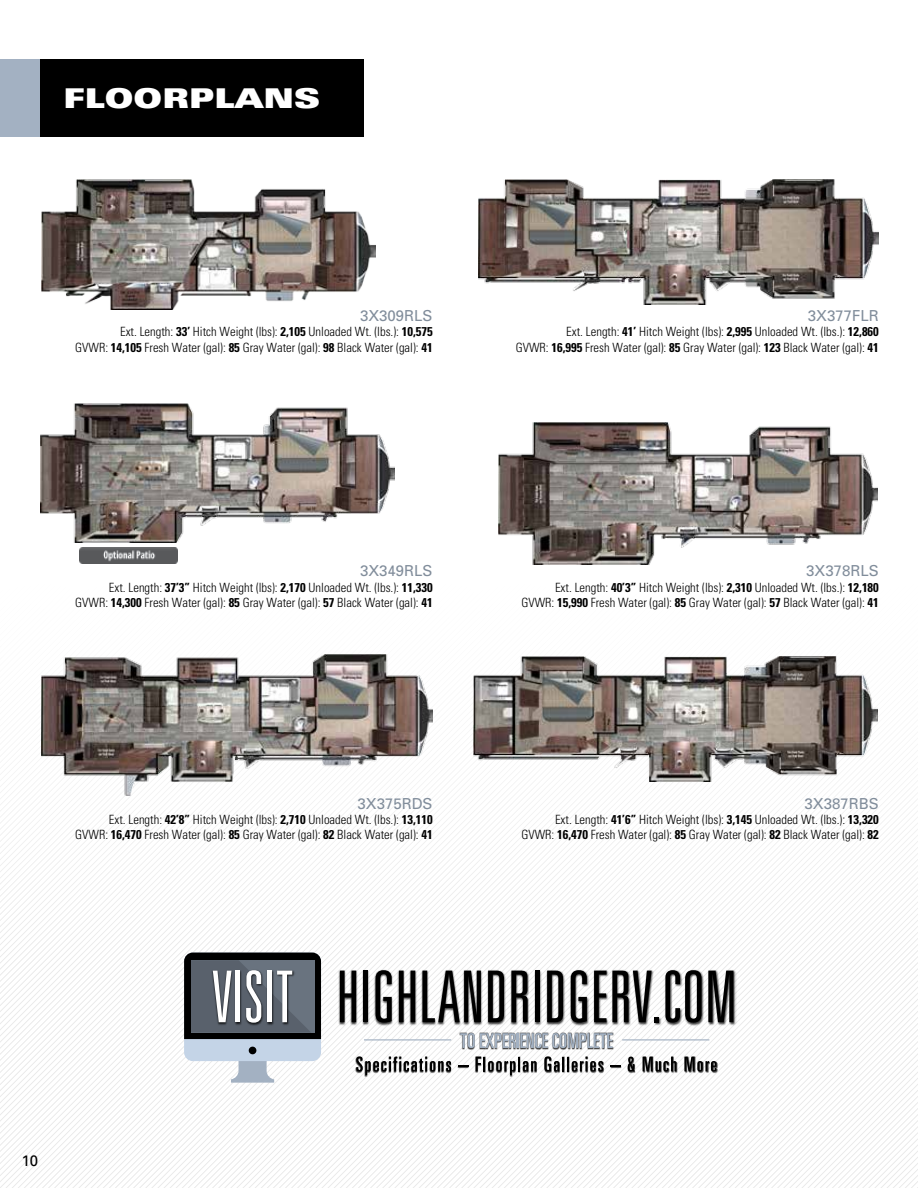
<style>
.page{position:relative;width:918px;height:1188px;background:#fff}
.page>*{position:absolute;margin:0;border:0;box-sizing:border-box;transform-origin:0 0}
.t1{font:27px "Nova Ultra Expanded S Si Extra Black Expanded";color:#fff}
.t2{font:500 15px "Nova Medium S Si";color:#818d9b}
.t3{font:500 15px "Nova Medium S Si";color:#000}
.t4{font:300 condensed 12.6px/15.1px "Nova Light Condensed S Si";color:#000;text-align:right}
.s1{font-family:"Nova Condensed S Si";font-weight:700}
</style>
<div class="page">
<svg style="left:738px;top:821px;width:6px;height:367px"></svg>
<svg style="left:744px;top:815px;width:6px;height:373px"></svg>
<svg style="left:750px;top:808px;width:7px;height:380px"></svg>
<svg style="left:757px;top:808px;width:6px;height:380px"></svg>
<svg style="left:763px;top:802px;width:6px;height:386px"></svg>
<svg style="left:769px;top:796px;width:6px;height:392px"></svg>
<svg style="left:775px;top:656px;width:6px;height:532px"></svg>
<svg style="left:781px;top:656px;width:6px;height:532px"></svg>
<svg style="left:787px;top:656px;width:6px;height:532px"></svg>
<svg style="left:793px;top:656px;width:6px;height:532px"></svg>
<svg style="left:799px;top:656px;width:6px;height:532px"></svg>
<svg style="left:805px;top:656px;width:6px;height:532px"></svg>
<svg style="left:811px;top:656px;width:6px;height:532px"></svg>
<svg style="left:817px;top:656px;width:6px;height:532px"></svg>
<svg style="left:823px;top:656px;width:6px;height:532px"></svg>
<svg style="left:829px;top:656px;width:7px;height:532px"></svg>
<svg style="left:836px;top:656px;width:6px;height:532px"></svg>
<svg style="left:842px;top:802px;width:6px;height:386px"></svg>
<svg style="left:848px;top:796px;width:6px;height:392px"></svg>
<svg style="left:854px;top:780px;width:64px;height:408px"></svg>
<div style="left:0;top:59px;width:364px;height:78px;background:#a3b1c2"></div>
<div style="left:40px;top:59px;width:324px;height:78px;background:#000"></div>
<img style="left:80px;top:552px;width:97px;height:11px">
<img style="left:40px;top:403px;width:355px;height:140px">
<svg style="left:231px;top:1061px;width:43px;height:22px"></svg>
<div style="left:184px;top:953px;width:137px;height:108px;background:#c4d4e7;border-radius:9px"></div>
<div style="left:249px;top:1047px;width:7px;height:7px;background:#000;border-radius:50%"></div>
<img style="left:338px;top:969px;width:399px;height:57px">
<svg style="left:340px;top:971px;width:16px;height:51px"></svg>
<div style="left:363px;top:971px;width:5px;height:51px;background:#000"></div>
<svg style="left:376px;top:970px;width:16px;height:53px"></svg>
<svg style="left:399px;top:971px;width:16px;height:51px"></svg>
<svg style="left:422px;top:971px;width:59px;height:51px"></svg>
<svg style="left:488px;top:971px;width:16px;height:51px"></svg>
<svg style="left:511px;top:971px;width:17px;height:51px"></svg>
<div style="left:535px;top:971px;width:5px;height:51px;background:#000"></div>
<svg style="left:547px;top:971px;width:16px;height:51px"></svg>
<svg style="left:571px;top:970px;width:16px;height:53px"></svg>
<svg style="left:594px;top:971px;width:12px;height:51px"></svg>
<svg style="left:612px;top:971px;width:47px;height:51px"></svg>
<svg style="left:665px;top:970px;width:37px;height:53px"></svg>
<svg style="left:708px;top:971px;width:25px;height:51px"></svg>
<img style="left:461px;top:1033px;width:153px;height:16px">
<svg style="left:460px;top:1033px;width:153px;height:15px"></svg>
<img style="left:356px;top:1056px;width:361px;height:20px">
<svg style="left:356px;top:1057px;width:95px;height:18px"></svg>
<svg style="left:476px;top:1057px;width:60px;height:18px"></svg>
<svg style="left:544px;top:1057px;width:59px;height:15px"></svg>
<svg style="left:628px;top:1057px;width:7px;height:15px"></svg>
<svg style="left:643px;top:1057px;width:33px;height:15px"></svg>
<svg style="left:684px;top:1057px;width:32px;height:15px"></svg>
<svg style="left:184px;top:953px;width:137px;height:86px;background:#5d6269"></svg>
<hr style="left:364px;top:1039px;width:87px;height:1px;background:#a3b1c2">
<hr style="left:622px;top:1039px;width:87px;height:1px;background:#a3b1c2">
<img style="left:478px;top:179px;width:401px;height:126px">
<img style="left:42px;top:179px;width:333px;height:130px">
<img style="left:42px;top:654px;width:391px;height:141px">
<img style="left:499px;top:423px;width:379px;height:141px">
<img style="left:473px;top:657px;width:405px;height:125px">
<h1 class="t1" style="left:64px;top:82px;width:258px">FLOORPLANS</h1>
<p class="t2" style="left:360px;top:306px;width:74px">3X309RLS</p>
<p class="t4" style="left:75px;top:324px;width:359px">Ext. Length: <span class="s1">33’</span> Hitch Weight (lbs): <span class="s1">2,105</span> Unloaded Wt. (lbs.): <span class="s1">10,575<br></span>GVWR: <span class="s1">14,105</span> Fresh Water (gal): <span class="s1">85</span> Gray Water (gal): <span class="s1">98</span> Black Water (gal): <span class="s1">41</span></p>
<p class="t2" style="left:808px;top:306px;width:72px">3X377FLR</p>
<p class="t4" style="left:516px;top:324px;width:365px">Ext. Length: <span class="s1">41’</span> Hitch Weight (lbs): <span class="s1">2,995</span> Unloaded Wt. (lbs.): <span class="s1">12,860<br></span>GVWR: <span class="s1">16,995</span> Fresh Water (gal): <span class="s1">85</span> Gray Water (gal): <span class="s1">123</span> Black Water (gal): <span class="s1">41</span></p>
<p class="t2" style="left:360px;top:562px;width:74px">3X349RLS</p>
<p class="t4" style="left:75px;top:579px;width:359px">Ext. Length: <span class="s1">37’3”</span> Hitch Weight (lbs): <span class="s1">2,170</span> Unloaded Wt. (lbs.): <span class="s1">11,330<br></span>GVWR: <span class="s1">14,300</span> Fresh Water (gal): <span class="s1">85</span> Gray Water (gal): <span class="s1">57</span> Black Water (gal): <span class="s1">41</span></p>
<p class="t2" style="left:358px;top:794px;width:77px">3X375RDS</p>
<p class="t4" style="left:75px;top:812px;width:359px">Ext. Length: <span class="s1">42’8”</span> Hitch Weight (lbs): <span class="s1">2,710</span> Unloaded Wt. (lbs.): <span class="s1">13,110<br></span>GVWR: <span class="s1">16,470</span> Fresh Water (gal): <span class="s1">85</span> Gray Water (gal): <span class="s1">82</span> Black Water (gal): <span class="s1">41</span></p>
<p class="t2" style="left:806px;top:562px;width:74px">3X378RLS</p>
<p class="t4" style="left:521px;top:579px;width:359px">Ext. Length: <span class="s1">40’3”</span> Hitch Weight (lbs): <span class="s1">2,310</span> Unloaded Wt. (lbs.): <span class="s1">12,180<br></span>GVWR: <span class="s1">15,990</span> Fresh Water (gal): <span class="s1">85</span> Gray Water (gal): <span class="s1">57</span> Black Water (gal): <span class="s1">41</span></p>
<p class="t2" style="left:805px;top:794px;width:76px">3X387RBS</p>
<p class="t4" style="left:521px;top:812px;width:359px">Ext. Length: <span class="s1">41’6”</span> Hitch Weight (lbs): <span class="s1">3,145</span> Unloaded Wt. (lbs.): <span class="s1">13,320<br></span>GVWR: <span class="s1">16,470</span> Fresh Water (gal): <span class="s1">85</span> Gray Water (gal): <span class="s1">82</span> Black Water (gal): <span class="s1">82</span></p>
<p class="t3" style="left:22px;top:1152px;width:18px">10</p>
</div>
